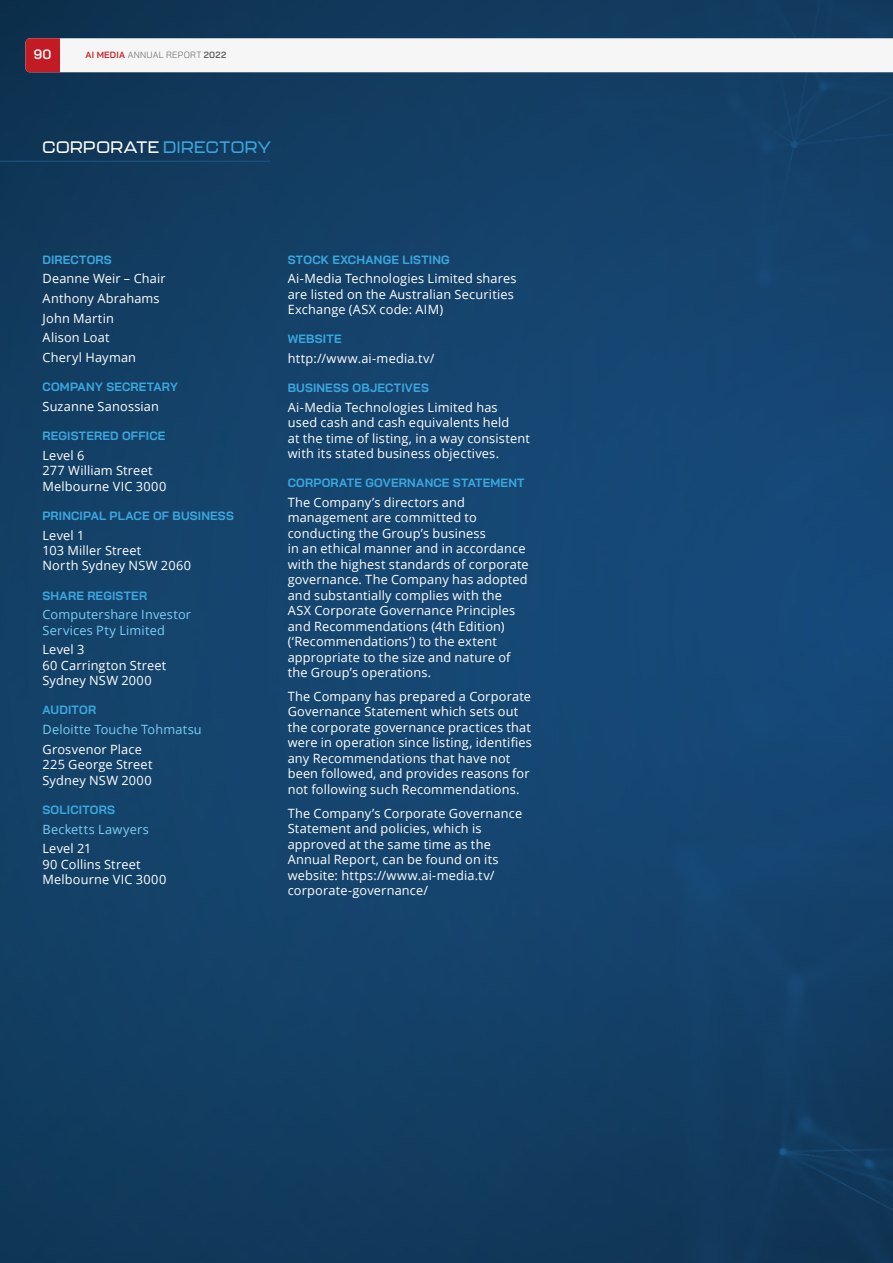
<style>
.page{position:relative;width:893px;height:1263px;background:#fff}
.page>*{position:absolute;margin:0;border:0;box-sizing:border-box;transform-origin:0 0}
.t1{font:500 16.5px "Kallisto";letter-spacing:.03em;color:#fff}
.t2{font:600 13.5px "Bai Jamjuree";color:#fff}
.t3{font:12.75px/15.5px "Open Sans";letter-spacing:.015em;color:#fff}
.t4{font:12.75px/15.5px "Open Sans";letter-spacing:.015em;color:#7ccef5}
.t5{font:700 12px "Bai Jamjuree";letter-spacing:.015em;color:#3aa7df}
.t6{font:300 9px "Bai Jamjuree";letter-spacing:.03em;color:#575756}
.s1{font-weight:600;color:#c31b23}
.s2{font-weight:600}
.s3{color:#3aa7df}
</style>
<div class="page">
<img style="left:0;top:0;width:893px;height:1263px">
<hr style="left:0;top:161px;width:270px;height:1px;background:#205885">
<div style="left:60px;top:38px;width:833px;height:34px;background:#f6f6f6"></div>
<div style="left:26px;top:38px;width:34px;height:34px;background:#c31b23"></div>
<p class="t2" style="left:34px;top:47px;width:19px">90</p>
<p class="t6" style="left:85px;top:48px;width:142px"><span class="s1">AI MEDIA</span> ANNUAL REPORT <span class="s2">2022</span></p>
<p class="t1" style="left:43px;top:137px;width:229px">CORPORATE <span class="s3">DIRECTORY</span></p>
<p class="t5" style="left:43px;top:252px;width:71px">DIRECTORS</p>
<p class="t3" style="left:43px;top:268px;width:125px;line-height:19.6px">Deanne Weir – Chair<br>Anthony Abrahams<br>John Martin<br>Alison Loat<br>Cheryl Hayman</p>
<p class="t5" style="left:43px;top:380px;width:137px">COMPANY SECRETARY</p>
<p class="t3" style="left:43px;top:398px;width:118px">Suzanne Sanossian</p>
<p class="t5" style="left:43px;top:429px;width:124px">REGISTERED OFFICE</p>
<p class="t3" style="left:43px;top:447px;width:125px">Level 6<br>277 William Street<br>Melbourne VIC 3000</p>
<p class="t5" style="left:43px;top:509px;width:193px">PRINCIPAL PLACE OF BUSINESS</p>
<p class="t3" style="left:43px;top:527px;width:150px">Level 1<br>103 Miller Street<br>North Sydney NSW 2060</p>
<p class="t5" style="left:43px;top:588px;width:106px">SHARE REGISTER</p>
<p class="t4" style="left:43px;top:606px;width:150px">Computershare Investor<br>Services Pty Limited</p>
<p class="t3" style="left:43px;top:642px;width:125px">Level 3<br>60 Carrington Street<br>Sydney NSW 2000</p>
<p class="t5" style="left:43px;top:703px;width:55px">AUDITOR</p>
<p class="t4" style="left:43px;top:721px;width:161px">Deloitte Touche Tohmatsu</p>
<p class="t3" style="left:43px;top:741px;width:111px">Grosvenor Place<br>225 George Street<br>Sydney NSW 2000</p>
<p class="t5" style="left:43px;top:803px;width:74px">SOLICITORS</p>
<p class="t4" style="left:43px;top:821px;width:108px">Becketts Lawyers</p>
<p class="t3" style="left:43px;top:841px;width:125px">Level 21<br>90 Collins Street<br>Melbourne VIC 3000</p>
<p class="t5" style="left:288px;top:252px;width:164px">STOCK EXCHANGE LISTING</p>
<p class="t3" style="left:288px;top:271px;width:230px">Ai-Media Technologies Limited shares are listed on the Australian Securities<br>Exchange (ASX code: AIM)</p>
<p class="t5" style="left:288px;top:332px;width:55px">WEBSITE</p>
<p class="t3" style="left:288px;top:350px;width:148px">http://www.ai-media.tv/</p>
<p class="t5" style="left:288px;top:381px;width:143px">BUSINESS OBJECTIVES</p>
<p class="t3" style="left:288px;top:399px;width:244px">Ai-Media Technologies Limited has used cash and cash equivalents held<br>at the time of listing, in a way consistent with its stated business objectives.</p>
<p class="t5" style="left:288px;top:476px;width:238px">CORPORATE GOVERNANCE STATEMENT</p>
<p class="t3" style="left:288px;top:494px;width:243px">The Company’s directors and management are committed to conducting the Group’s business<br>in an ethical manner and in accordance with the highest standards of corporate governance. The Company has adopted and substantially complies with the<br>ASX Corporate Governance Principles and Recommendations (4th Edition) (‘Recommendations’) to the extent appropriate to the size and nature of the Group’s operations.</p>
<p class="t3" style="left:288px;top:688px;width:246px">The Company has prepared a Corporate Governance Statement which sets out the corporate governance practices that were in operation since listing, identifies any Recommendations that have not been followed, and provides reasons for not following such Recommendations.</p>
<p class="t3" style="left:288px;top:805px;width:236px">The Company’s Corporate Governance<br>Statement and policies, which is approved at the same time as the<br>Annual Report, can be found on its website: https://www.ai-media.tv/ corporate-governance/</p>
</div>
